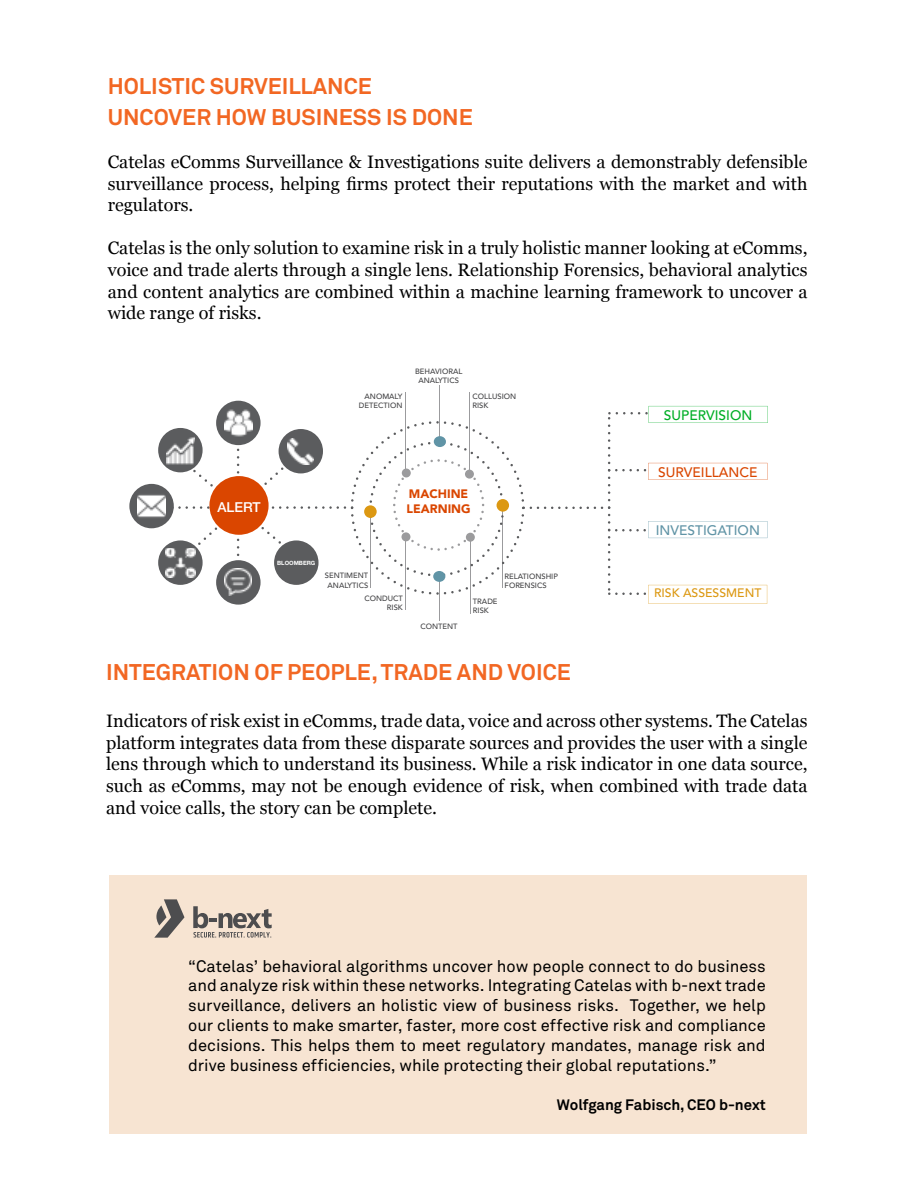
<style>
.page{position:relative;width:918px;height:1188px;background:#fff}
.page>*{position:absolute;margin:0;border:0;box-sizing:border-box;transform-origin:0 0}
.t1{font:700 22.5px/30.6px "Akkurat";color:#f26723}
.t2{font:18px/21.6px "Georgia";color:#000;text-align:justify}
.t3{font:16.5px/19.8px "Akkurat";color:#000;text-align:justify}
.t4{font:700 15px "Akkurat";color:#000}
.t5{font:500 13.65px "Avenir";color:#6094a6}
.t6{font:500 13.65px "Avenir";color:#da4600}
.t7{font:500 13.65px "Avenir";color:#00ae26}
.t8{font:500 13.65px "Helvetica Neue";color:#fff}
.t9{font:900 12.15px/14.7px "Avenir";color:#da4600}
.t10{font:500 12.15px "Avenir";color:#dc9812}
.t11{font:500 7.65px/9.1px "Avenir";color:#424244}
.t12{font:700 5.85px "Helvetica Neue";color:#fff}
</style>
<div class="page">
<div style="left:216px;top:401px;width:45px;height:44px;background:#5b5c5e;border-radius:50%"></div>
<div style="left:129px;top:484px;width:45px;height:44px;background:#5b5c5e;border-radius:50%"></div>
<svg style="left:158px;top:540px;width:45px;height:45px"></svg>
<div style="left:158px;top:428px;width:45px;height:44px;background:#5b5c5e;border-radius:50%"></div>
<hr style="left:440px;top:385px;width:1px;height:54px;background:#9b9b9d">
<hr style="left:406px;top:540px;width:1px;height:70px;background:#9b9b9d">
<hr style="left:470px;top:540px;width:1px;height:73px;background:#9b9b9d">
<hr style="left:439px;top:574px;width:1px;height:47px;background:#9b9b9d">
<hr style="left:405px;top:392px;width:1px;height:82px;background:#9b9b9d">
<hr style="left:469px;top:392px;width:1px;height:82px;background:#9b9b9d">
<svg style="left:171px;top:406px;width:597px;height:198px"></svg>
<img style="left:225px;top:569px;width:27px;height:27px">
<img style="left:137px;top:494px;width:29px;height:24px">
<img style="left:166px;top:436px;width:28px;height:28px">
<img style="left:224px;top:409px;width:28px;height:28px">
<img style="left:288px;top:438px;width:26px;height:26px">
<div style="left:277px;top:560px;width:38px;height:5px;background:#5b5c5e"></div>
<img style="left:166px;top:548px;width:29px;height:29px">
<div style="left:109px;top:876px;width:698px;height:258px;background:#f7e4d2"></div>
<svg style="left:154px;top:899px;width:30px;height:39px"></svg>
<svg style="left:193px;top:906px;width:79px;height:32px"></svg>
<p class="t1" style="left:108px;top:71px;width:367px">HOLISTIC SURVEILLANCE<br>UNCOVER HOW BUSINESS IS DONE</p>
<p class="t2" style="left:108px;top:150px;width:701px">Catelas eComms Surveillance &amp; Investigations suite delivers a demonstrably defensible surveillance process, helping firms protect their reputations with the market and with regulators.</p>
<p class="t2" style="left:108px;top:237px;width:701px">Catelas is the only solution to examine risk in a truly holistic manner looking at eComms, voice and trade alerts through a single lens. Relationship Forensics, behavioral analytics and content analytics are combined within a machine learning framework to uncover a wide range of risks.</p>
<p class="t11" style="left:359px;top:392px;width:45px;text-align:right">ANOMALY<br>DETECTION</p>
<p class="t11" style="left:415px;top:366px;width:49px;text-align:center">BEHAVIORAL<br>ANALYTICS</p>
<p class="t11" style="left:473px;top:391px;width:45px">COLLUSION<br>RISK</p>
<p class="t8" style="left:217px;top:496px;width:45px">ALERT</p>
<p class="t9" style="left:407px;top:486px;width:66px">MACHINE<br>LEARNING</p>
<p class="t12" style="left:277px;top:559px;width:40px">BLOOMBERG</p>
<p class="t11" style="left:325px;top:571px;width:45px;text-align:center">SENTIMENT<br>ANALYTICS</p>
<p class="t11" style="left:364px;top:593px;width:40px;text-align:right">CONDUCT<br>RISK</p>
<p class="t11" style="left:420px;top:621px;width:39px">CONTENT</p>
<p class="t11" style="left:473px;top:596px;width:26px">TRADE<br>RISK</p>
<p class="t11" style="left:505px;top:571px;width:55px">RELATIONSHIP<br>FORENSICS</p>
<p class="t7" style="left:664px;top:403px;width:90px">SUPERVISION</p>
<p class="t6" style="left:658px;top:460px;width:101px">SURVEILLANCE</p>
<p class="t5" style="left:656px;top:518px;width:106px">INVESTIGATION</p>
<p class="t10" style="left:654px;top:583px;width:109px">RISK ASSESSMENT</p>
<p class="t1" style="left:106px;top:657px;width:466px">INTEGRATION OF PEOPLE, TRADE AND VOICE</p>
<p class="t2" style="left:106px;top:709px;width:703px">Indicators of risk exist in eComms, trade data, voice and across other systems. The Catelas platform integrates data from these disparate sources and provides the user with a single lens through which to understand its business. While a risk indicator in one data source, such as eComms, may not be enough evidence of risk, when combined with trade data and voice calls, the story can be complete.</p>
<p class="t3" style="left:188px;top:956px;width:579px">“Catelas’ behavioral algorithms uncover how people connect to do business and analyze risk within these networks. Integrating Catelas with b-next trade surveillance, delivers an holistic view of business risks. Together, we help our clients to make smarter, faster, more cost effective risk and compliance decisions. This helps them to meet regulatory mandates, manage risk and drive business efficiencies, while protecting their global reputations.”</p>
<p class="t4" style="left:557px;top:1095px;width:210px">Wolfgang Fabisch, CEO b-next</p>
</div>
